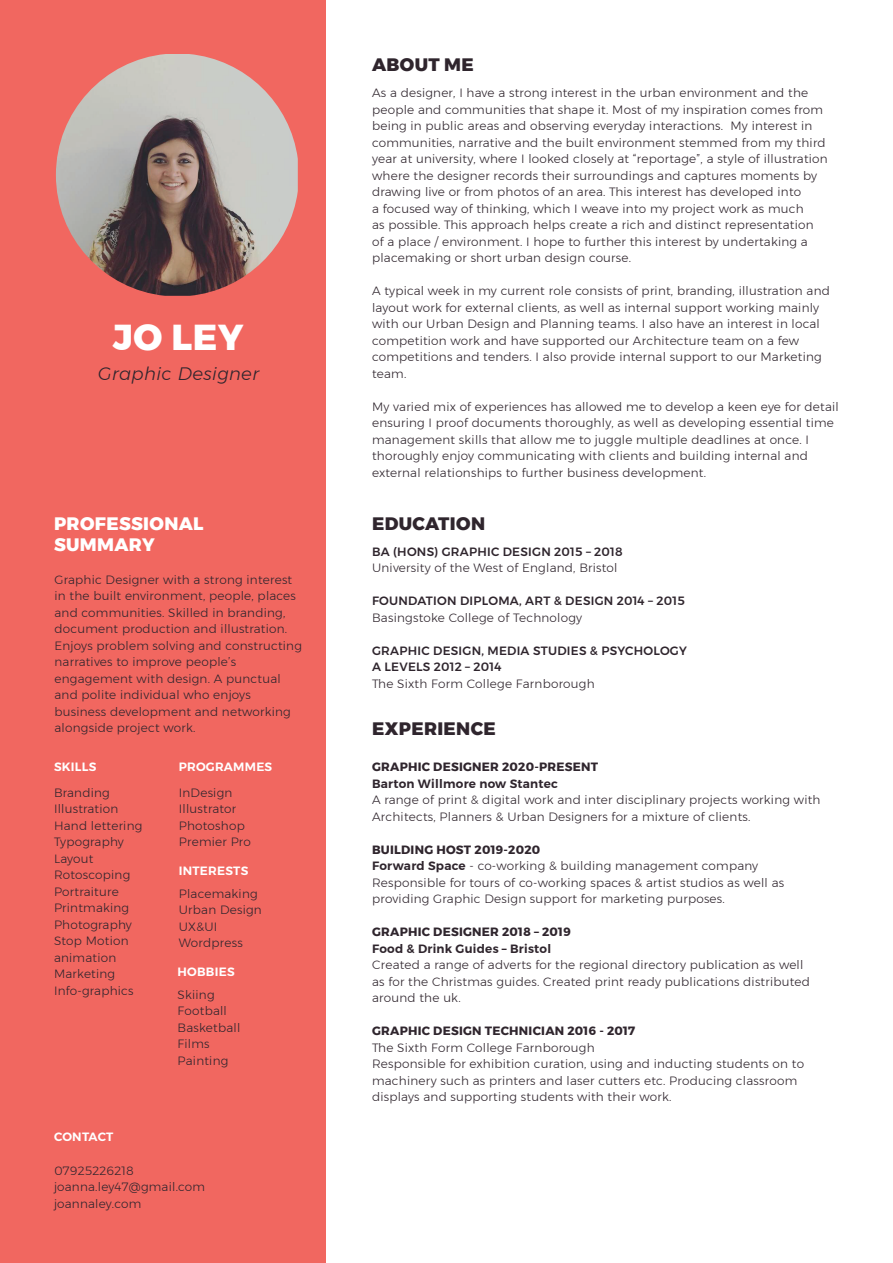
<style>
.page{position:relative;width:893px;height:1263px;background:#fff}
.page>*{position:absolute;margin:0;border:0;box-sizing:border-box;transform-origin:0 0}
.t1{font:800 36px "Montserrat";color:#fff}
.t2{font:800 18px "Montserrat";letter-spacing:.02em;color:#2f252d}
.t3{font:800 18px/21.6px "Montserrat";letter-spacing:.02em;color:#fff}
.t4{font:italic 300 18px "Montserrat";letter-spacing:.02em;color:#2f252d}
.t5{font:300 12px/16.5px "Montserrat";letter-spacing:.02em;color:#2f252d}
.t6{font:500 12px "Montserrat";letter-spacing:.02em;color:#2f252d}
.t7{font:700 12px "Montserrat";letter-spacing:.02em;color:#2f252d}
.t8{font:600 12px "Montserrat";letter-spacing:.02em;color:#2f252d}
.t9{font:600 12px "Montserrat";letter-spacing:.02em;color:#fff}
.s1{font-weight:700}
.s2{font-weight:600}
</style>
<div class="page">
<div style="left:0;top:0;width:325px;height:1263px;background:#f16760"></div>
<img style="left:56px;top:54px;width:242px;height:242px">
<p class="t1" style="left:113px;top:308px;width:132px">JO LEY</p>
<p class="t4" style="left:98px;top:360px;width:163px">Graphic Designer</p>
<p class="t3" style="left:54px;top:512px;width:151px">PROFESSIONAL<br>SUMMARY</p>
<p class="t5" style="left:55px;top:571px;width:249px">Graphic Designer with a strong interest in the built environment, people, places and communities. Skilled in branding, document production and illustration.<br>Enjoys problem solving and constructing narratives to improve people’s engagement with design. A punctual and polite individual who enjoys business development and networking alongside project work.</p>
<p class="t9" style="left:54px;top:757px;width:44px">SKILLS</p>
<p class="t5" style="left:54px;top:784px;width:57px">Branding</p>
<p class="t5" style="left:54px;top:800px;width:66px">Illustration</p>
<p class="t5" style="left:54px;top:817px;width:90px">Hand lettering</p>
<p class="t5" style="left:54px;top:833px;width:71px">Typography<br>Layout</p>
<p class="t5" style="left:54px;top:866px;width:78px">Rotoscoping</p>
<p class="t5" style="left:54px;top:883px;width:66px">Portraiture</p>
<p class="t5" style="left:54px;top:899px;width:77px">Printmaking</p>
<p class="t5" style="left:54px;top:916px;width:79px">Photography</p>
<p class="t5" style="left:54px;top:932px;width:76px">Stop Motion animation</p>
<p class="t5" style="left:54px;top:965px;width:81px">Marketing<br>Info-graphics</p>
<p class="t9" style="left:179px;top:757px;width:95px">PROGRAMMES</p>
<p class="t5" style="left:179px;top:784px;width:55px">InDesign</p>
<p class="t5" style="left:179px;top:800px;width:59px">Illustrator</p>
<p class="t5" style="left:179px;top:817px;width:67px">Photoshop</p>
<p class="t5" style="left:179px;top:833px;width:74px">Premier Pro</p>
<p class="t9" style="left:179px;top:861px;width:71px">INTERESTS</p>
<p class="t5" style="left:179px;top:885px;width:80px">Placemaking</p>
<p class="t5" style="left:179px;top:901px;width:84px">Urban Design</p>
<p class="t5" style="left:179px;top:918px;width:40px">UX&amp;UI</p>
<p class="t5" style="left:179px;top:934px;width:65px">Wordpress</p>
<p class="t9" style="left:178px;top:963px;width:59px">HOBBIES</p>
<p class="t5" style="left:178px;top:986px;width:39px">Skiing</p>
<p class="t5" style="left:178px;top:1002px;width:51px">Football</p>
<p class="t5" style="left:178px;top:1019px;width:64px">Basketball</p>
<p class="t5" style="left:178px;top:1035px;width:34px">Films</p>
<p class="t5" style="left:178px;top:1052px;width:52px">Painting</p>
<p class="t9" style="left:54px;top:1127px;width:61px">CONTACT</p>
<p class="t5" style="left:54px;top:1162px;width:81px">07925226218</p>
<p class="t5" style="left:54px;top:1178px;width:153px">joanna.ley47@gmail.com</p>
<p class="t5" style="left:54px;top:1195px;width:89px">joannaley.com</p>
<p class="t2" style="left:372px;top:50px;width:103px">ABOUT ME</p>
<p class="t5" style="left:372px;top:85px;width:457px">As a designer, I have a strong interest in the urban environment and the people and communities that shape it. Most of my inspiration comes from being in public areas and observing everyday interactions. My interest in communities, narrative and the built environment stemmed from my third year at university, where I looked closely at “reportage”, a style of illustration where the designer records their surroundings and captures moments by drawing live or from photos of an area. This interest has developed into<br>a focused way of thinking, which I weave into my project work as much<br>as possible. This approach helps create a rich and distinct representation of a place / environment. I hope to further this interest by undertaking a placemaking or short urban design course.</p>
<p class="t5" style="left:372px;top:283px;width:459px">A typical week in my current role consists of print, branding, illustration and layout work for external clients, as well as internal support working mainly with our Urban Design and Planning teams. I also have an interest in local competition work and have supported our Architecture team on a few competitions and tenders. I also provide internal support to our Marketing team.</p>
<p class="t5" style="left:372px;top:398px;width:468px">My varied mix of experiences has allowed me to develop a keen eye for detail ensuring I proof documents thoroughly, as well as developing essential time management skills that allow me to juggle multiple deadlines at once. I thoroughly enjoy communicating with clients and building internal and external relationships to further business development.</p>
<p class="t2" style="left:372px;top:509px;width:115px">EDUCATION</p>
<p class="t6" style="left:372px;top:542px;width:252px">BA (HONS) GRAPHIC DESIGN 2015 – 2018</p>
<p class="t5" style="left:372px;top:559px;width:247px">University of the West of England, Bristol</p>
<p class="t6" style="left:372px;top:591px;width:314px">FOUNDATION DIPLOMA, ART &amp; DESIGN 2014 – 2015</p>
<p class="t5" style="left:372px;top:609px;width:212px">Basingstoke College of Technology</p>
<p class="t6" style="left:372px;top:641px;width:316px">GRAPHIC DESIGN, MEDIA STUDIES &amp; PSYCHOLOGY</p>
<p class="t6" style="left:372px;top:657px;width:131px">A LEVELS 2012 – 2014</p>
<p class="t5" style="left:372px;top:675px;width:224px">The Sixth Form College Farnborough</p>
<p class="t2" style="left:372px;top:714px;width:125px">EXPERIENCE</p>
<p class="t7" style="left:372px;top:757px;width:228px">GRAPHIC DESIGNER 2020-PRESENT</p>
<p class="t8" style="left:372px;top:774px;width:187px">Barton Willmore now Stantec</p>
<p class="t5" style="left:372px;top:791px;width:450px">A range of print &amp; digital work and inter disciplinary projects working with<br>Architects, Planners &amp; Urban Designers for a mixture of clients.</p>
<p class="t5" style="left:372px;top:841px;width:414px"><span class="s1">BUILDING HOST 2019-2020<br></span><span class="s2">Forward Space</span> - co-working &amp; building management company Responsible for tours of co-working spaces &amp; artist studios as well as providing Graphic Design support for marketing purposes.</p>
<p class="t7" style="left:372px;top:922px;width:200px">GRAPHIC DESIGNER 2018 – 2019</p>
<p class="t8" style="left:372px;top:939px;width:181px">Food &amp; Drink Guides – Bristol</p>
<p class="t5" style="left:372px;top:956px;width:439px">Created a range of adverts for the regional directory publication as well as for the Christmas guides. Created print ready publications distributed around the uk.</p>
<p class="t7" style="left:372px;top:1021px;width:265px">GRAPHIC DESIGN TECHNICIAN 2016 - 2017</p>
<p class="t5" style="left:372px;top:1039px;width:224px">The Sixth Form College Farnborough</p>
<p class="t5" style="left:372px;top:1055px;width:433px">Responsible for exhibition curation, using and inducting students on to machinery such as printers and laser cutters etc. Producing classroom displays and supporting students with their work.</p>
</div>
